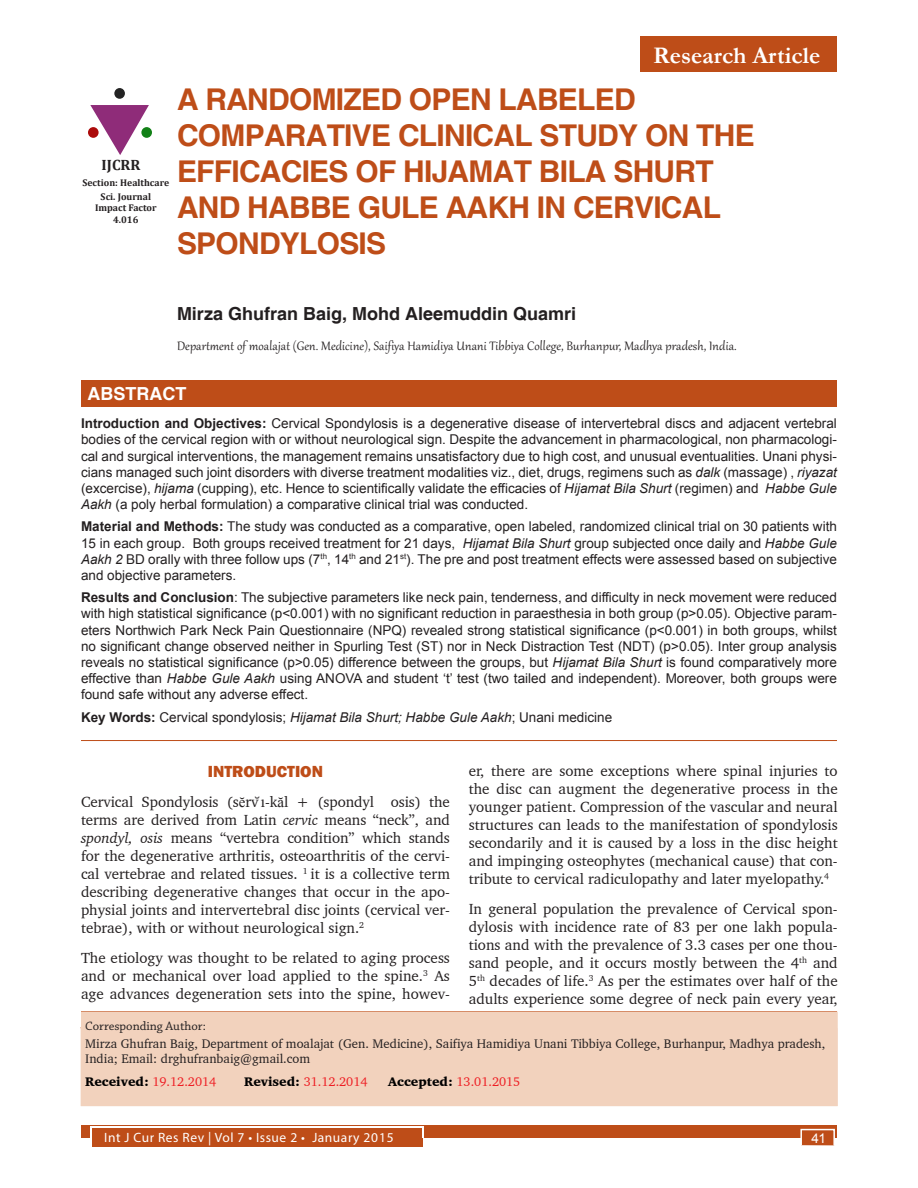
<style>
.page{position:relative;width:918px;height:1188px;background:#fff}
.page>*{position:absolute;margin:0;border:0;box-sizing:border-box;transform-origin:0 0}
.Article_title{font:700 30px/36px "Helvetica";letter-spacing:-.025em;color:#be4d18}
.Articles{font:700 24px "Garamond";color:#fff}
.Author_name{font:700 18px "Helvetica";color:#231f20}
.t1{font:700 18px "Helvetica";color:#fff}
.Head_1{font:800 16.5px "Franklin Gothic";color:#be4d18}
.Text{font:15px/18px "Charter BT";color:#231f20;text-align:justify}
.Author_affiliation{font:15px "Gabriola";letter-spacing:.01em;color:#231f20}
.t2{font:700 15px "Cambria";color:#231f20}
.Abstract_text{font:13.5px/16.2px "Arial";color:#231f20;text-align:justify}
.t3{font:13.5px "Myriad Pro";letter-spacing:.04em;color:#fff}
.t4{font:13.5px "Arial";color:#fff}
.Corresponding_text{font:12.75px/15.3px "Charter BT";color:#231f20}
.Corresponding_text-2{font:12.75px "Charter BT";color:#ee1d23}
.Corresponding_head{font:12.75px "Chaparral Pro";color:#231f20}
.t5{font:700 9.75px/11.7px "Cambria";color:#231f20;text-align:center}
.s1{font-weight:700}
.s2{font-style:italic}
.s3{font-family:"Times New Roman"}
.s4{font-weight:900;color:#000}
</style>
<div class="page">
<div style="left:640px;top:36px;width:197px;height:35px;background:#be4d18"></div>
<div style="left:81px;top:1125px;width:756px;height:13px;background:#be4d18"></div>
<div style="left:92px;top:1128px;width:330px;height:19px;background:#be4d18"></div>
<hr style="left:90px;top:1127px;width:333px;height:1px;background:#fff">
<svg style="left:90px;top:1128px;width:2px;height:10px"></svg>
<svg style="left:422px;top:1127px;width:2px;height:11px"></svg>
<div style="left:800px;top:1129px;width:35px;height:17px;background:#be4d18;border:2px solid #fff"></div>
<hr style="left:81px;top:740px;width:756px;height:1px;background:#be4d18">
<div style="left:81px;top:380px;width:756px;height:27px;background:#be4d18"></div>
<hr style="left:81px;top:1011px;width:756px;height:1px;background:#be4d18">
<div style="left:81px;top:1012px;width:757px;height:94px;background:#f2d2bd"></div>
<svg style="left:90px;top:105px;width:59px;height:50px"></svg>
<div style="left:141px;top:127px;width:11px;height:11px;background:#128117;border-radius:50%"></div>
<div style="left:114px;top:88px;width:11px;height:11px;background:#232323;border-radius:50%"></div>
<div style="left:88px;top:127px;width:11px;height:11px;background:#ac0b0b;border-radius:50%"></div>
<p class="Articles" style="left:653px;top:39px;width:169px">Research Article</p>
<p class="t2" style="left:102px;top:154px;width:40px">IJCRR</p>
<p class="t5" style="left:82px;top:176px;width:88px">Section: Healthcare</p>
<p class="t5" style="left:95px;top:190px;width:63px">Sci. Journal<br>Impact Factor<br>4.016</p>
<p class="Article_title" style="left:177px;top:83px;width:579px">A RANDOMIZED OPEN LABELED<br>COMPARATIVE CLINICAL STUDY ON THE<br>EFFICACIES OF HIJAMAT BILA SHURT<br>AND HABBE GULE AAKH IN CERVICAL<br>SPONDYLOSIS</p>
<p class="Author_name" style="left:177px;top:303px;width:401px">Mirza Ghufran Baig, Mohd Aleemuddin Quamri</p>
<p class="Author_affiliation" style="left:177px;top:337px;width:561px">Department of moalajat (Gen. Medicine), Saifiya Hamidiya Unani Tibbiya College, Burhanpur, Madhya pradesh, India.</p>
<p class="t1" style="left:87px;top:383px;width:100px">ABSTRACT</p>
<p class="Abstract_text" style="left:81px;top:415px;width:757px"><span class="s1">Introduction and Objectives:</span> Cervical Spondylosis is a degenerative disease of intervertebral discs and adjacent vertebral bodies of the cervical region with or without neurological sign. Despite the advancement in pharmacological, non pharmacologi&shy;cal and surgical interventions, the management remains unsatisfactory due to high cost, and unusual eventualities. Unani physi&shy;cians managed such joint disorders with diverse treatment modalities viz., diet, drugs, regimens such as <span class="s2">dalk</span> (massage) , <span class="s2">riyazat </span>(excercise), <span class="s2">hijama</span> (cupping), etc. Hence to scientifically validate the efficacies of <span class="s2">Hijamat Bila Shurt</span> (regimen) and <span class="s2">Habbe Gule Aakh</span> (a poly herbal formulation) a comparative clinical trial was conducted.</p>
<p class="Abstract_text" style="left:81px;top:519px;width:758px"><span class="s1">Material and Methods:</span> The study was conducted as a comparative, open labeled, randomized clinical trial on 30 patients with 15 in each group. Both groups received treatment for 21 days, <span class="s2">Hijamat Bila Shurt</span> group subjected once daily and <span class="s2">Habbe Gule Aakh 2</span> BD orally with three follow ups (7<sup>th</sup>, 14<sup>th</sup> and 21<sup>st</sup>). The pre and post treatment effects were assessed based on subjective and objective parameters.</p>
<p class="Abstract_text" style="left:81px;top:589px;width:757px"><span class="s1">Results and Conclusion</span>: The subjective parameters like neck pain, tenderness, and difficulty in neck movement were reduced with high statistical significance (p&lt;0.001) with no significant reduction in paraesthesia in both group (p&gt;0.05). Objective param&shy;eters Northwich Park Neck Pain Questionnaire (NPQ) revealed strong statistical significance (p&lt;0.001) in both groups, whilst no significant change observed neither in Spurling Test (ST) nor in Neck Distraction Test (NDT) (p&gt;0.05). Inter group analysis reveals no statistical significance (p&gt;0.05) difference between the groups, but <span class="s2">Hijamat Bila Shurt</span> is found comparatively more effective than <span class="s2">Habbe Gule Aakh</span> using ANOVA and student ‘t’ test (two tailed and independent). Moreover, both groups were found safe without any adverse effect.</p>
<p class="Abstract_text" style="left:81px;top:709px;width:533px"><span class="s1">Key Words:</span> Cervical spondylosis; <span class="s2">Hijamat Bila Shurt; Habbe Gule Aakh</span>; Unani medicine</p>
<p class="Head_1" style="left:208px;top:761px;width:117px">INTRODUCTION</p>
<p class="Text" style="left:81px;top:792px;width:371px">Cervical Spondylosis (s<span class="s3">ĕ</span>rv ˘ı-k<span class="s3">ă</span>l + (spondyl osis) the terms are derived from Latin <span class="s2">cervic</span> means “neck”, and <span class="s2">spondyl, osis</span> means “vertebra condition” which stands for the degenerative arthritis, osteoarthritis of the cervi&shy;cal vertebrae and related tissues. <sup>1</sup> it is a collective term describing degenerative changes that occur in the apo&shy;physial joints and intervertebral disc joints (cervical ver&shy;tebrae), with or without neurological sign.<sup>2</sup></p>
<p class="Text" style="left:81px;top:948px;width:371px">The etiology was thought to be related to aging process and or mechanical over load applied to the spine.<sup>3</sup> As age advances degeneration sets into the spine, howev-</p>
<p class="Text" style="left:469px;top:762px;width:371px">er, there are some exceptions where spinal injuries to the disc can augment the degenerative process in the younger patient. Compression of the vascular and neural structures can leads to the manifestation of spondylosis secondarily and it is caused by a loss in the disc height and impinging osteophytes (mechanical cause) that con&shy;tribute to cervical radiculopathy and later myelopathy.<sup>4</sup></p>
<p class="Text" style="left:469px;top:900px;width:371px">In general population the prevalence of Cervical spon&shy;dylosis with incidence rate of 83 per one lakh popula&shy;tions and with the prevalence of 3.3 cases per one thou&shy;sand people, and it occurs mostly between the 4<sup>th</sup> and 5<sup>th</sup> decades of life.<sup>3</sup> As per the estimates over half of the adults experience some degree of neck pain every year,</p>
<p class="Corresponding_head" style="left:85px;top:1018px;width:122px">Corresponding Author:</p>
<p class="Corresponding_text" style="left:85px;top:1036px;width:742px">Mirza Ghufran Baig, Department of moalajat (Gen. Medicine), Saifiya Hamidiya Unani Tibbiya College, Burhanpur, Madhya pradesh,<br>India; Email: drghufranbaig@gmail.com</p>
<p class="Corresponding_text-2" style="left:85px;top:1074px;width:133px"><span class="s4">Received:</span> 19.12.2014</p>
<p class="Corresponding_text-2" style="left:244px;top:1074px;width:125px"><span class="s4">Revised:</span> 31.12.2014</p>
<p class="Corresponding_text-2" style="left:388px;top:1074px;width:134px"><span class="s4">Accepted:</span> 13.01.2015</p>
<p class="Corresponding_head" style="left:85px;top:1032px;width:122px">Corresponding Author:</p>
<p class="t3" style="left:104px;top:1129px;width:291px">Int J Cur Res Rev | Vol 7 • Issue 2 • January 2015</p>
<p class="t4" style="left:812px;top:1130px;width:16px">41</p>
</div>
